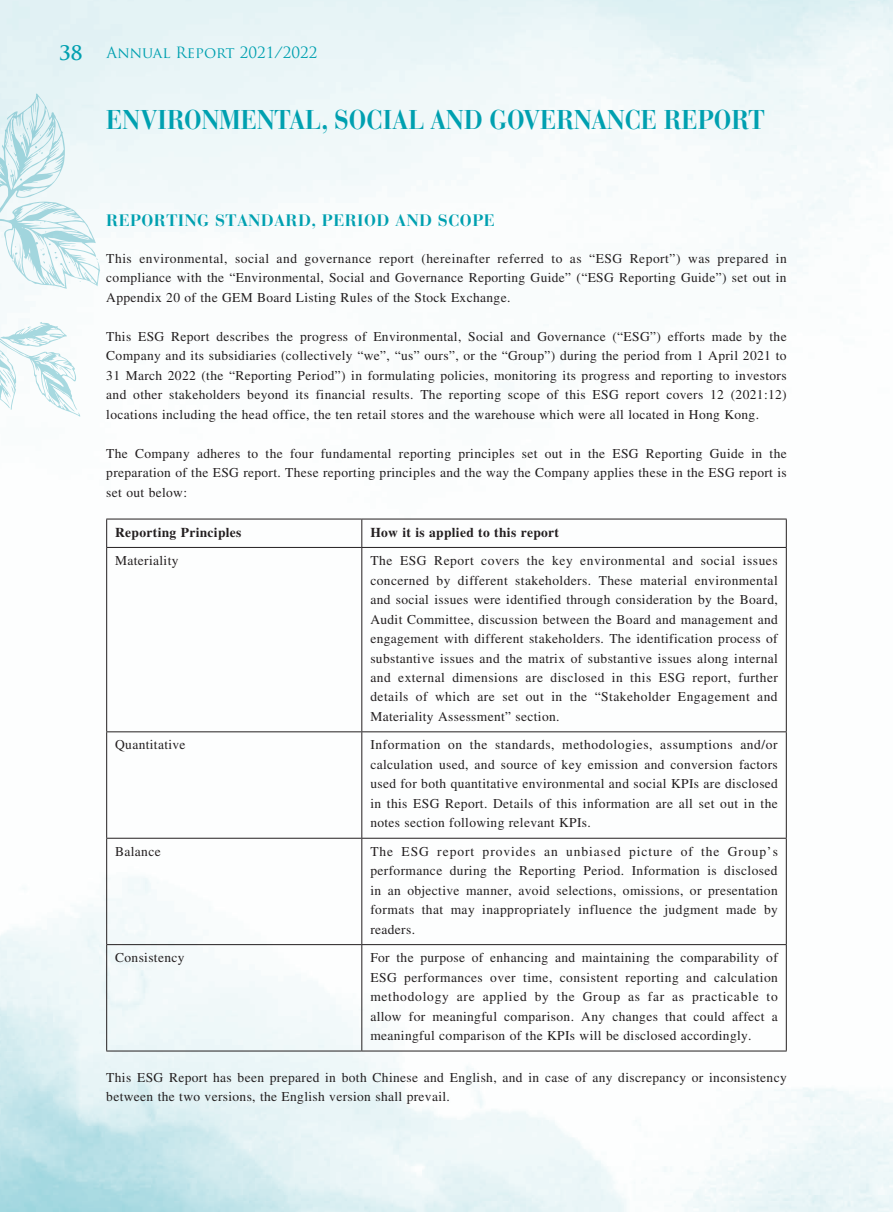
<style>
.page{position:relative;width:893px;height:1212px;background:#fff}
.page>*{position:absolute;margin:0;border:0;box-sizing:border-box;transform-origin:0 0}
.t1{font:700 27px "Bauer Bodoni Std";color:#00a0b0;scale:.9 1}
.t2{font:700 19.5px "Trajan Pro";color:#00a0b0}
.t3{font:700 16.5px "Bauer Bodoni Std";letter-spacing:.03em;color:#00a0b0}
.t4{font:15.15px "Trajan Pro";color:#00a0b0}
.t5{font:13.5px/19.5px "Times LT Std";letter-spacing:.025em;color:#231f20;text-align:justify}
.t6{font:700 13.5px "Times LT Std";letter-spacing:.025em;color:#231f20}
</style>
<div class="page">
<svg style="left:0;top:322px;width:80px;height:95px"></svg>
<svg style="left:0;top:94px;width:100px;height:195px"></svg>
<hr style="left:106px;top:519px;width:256px;height:1px;background:#231f20">
<svg style="left:106px;top:519px;width:1px;height:28px"></svg>
<hr style="left:362px;top:519px;width:425px;height:1px;background:#231f20">
<svg style="left:361px;top:519px;width:1px;height:28px"></svg>
<svg style="left:786px;top:519px;width:1px;height:28px"></svg>
<hr style="left:106px;top:547px;width:256px;height:1px;background:#231f20">
<hr style="left:106px;top:548px;width:1px;height:183px;background:#231f20">
<hr style="left:362px;top:547px;width:425px;height:1px;background:#231f20">
<hr style="left:361px;top:548px;width:1px;height:183px;background:#231f20">
<hr style="left:786px;top:548px;width:1px;height:183px;background:#231f20">
<hr style="left:106px;top:731px;width:256px;height:1px;background:#231f20">
<hr style="left:106px;top:732px;width:1px;height:106px;background:#231f20">
<hr style="left:362px;top:731px;width:425px;height:1px;background:#231f20">
<hr style="left:361px;top:732px;width:1px;height:106px;background:#231f20">
<hr style="left:786px;top:732px;width:1px;height:106px;background:#231f20">
<hr style="left:106px;top:838px;width:256px;height:1px;background:#231f20">
<hr style="left:106px;top:838px;width:1px;height:106px;background:#231f20">
<hr style="left:362px;top:838px;width:425px;height:1px;background:#231f20">
<hr style="left:361px;top:838px;width:1px;height:106px;background:#231f20">
<hr style="left:786px;top:838px;width:1px;height:106px;background:#231f20">
<hr style="left:106px;top:944px;width:256px;height:1px;background:#231f20">
<hr style="left:106px;top:945px;width:1px;height:105px;background:#231f20">
<hr style="left:362px;top:944px;width:425px;height:1px;background:#231f20">
<hr style="left:361px;top:945px;width:1px;height:105px;background:#231f20">
<hr style="left:786px;top:945px;width:1px;height:105px;background:#231f20">
<hr style="left:106px;top:1050px;width:256px;height:1px;background:#231f20">
<hr style="left:362px;top:1050px;width:425px;height:1px;background:#231f20">
<h2 class="t2" style="left:59px;top:40px;width:25px">38</h2>
<p class="t4" style="left:106px;top:43px;width:213px">Annual Report 2021/2022</p>
<h1 class="t1" style="left:106px;top:103px;width:733px">ENVIRONMENTAL, SOCIAL AND GOVERNANCE REPORT</h1>
<p class="t3" style="left:106px;top:211px;width:390px">REPORTING STANDARD, PERIOD AND SCOPE</p>
<p class="t5" style="left:106px;top:248px;width:682px">This environmental, social and governance report (hereinafter referred to as “ESG Report”) was prepared in compliance with the “Environmental, Social and Governance Reporting Guide” (“ESG Reporting Guide”) set out in Appendix 20 of the GEM Board Listing Rules of the Stock Exchange.</p>
<p class="t5" style="left:106px;top:326px;width:682px">This ESG Report describes the progress of Environmental, Social and Governance (“ESG”) efforts made by the Company and its subsidiaries (collectively “we”, “us” ours”, or the “Group”) during the period from 1 April 2021 to 31 March 2022 (the “Reporting Period”) in formulating policies, monitoring its progress and reporting to investors and other stakeholders beyond its financial results. The reporting scope of this ESG report covers 12 (2021:12) locations including the head office, the ten retail stores and the warehouse which were all located in Hong Kong.</p>
<p class="t5" style="left:106px;top:443px;width:682px">The Company adheres to the four fundamental reporting principles set out in the ESG Reporting Guide in the preparation of the ESG report. These reporting principles and the way the Company applies these in the ESG report is set out below:</p>
<p class="t6" style="left:115px;top:524px;width:128px">Reporting Principles</p>
<p class="t6" style="left:370px;top:524px;width:190px">How it is applied to this report</p>
<p class="t5" style="left:115px;top:551px;width:65px">Materiality</p>
<p class="t5" style="left:370px;top:551px;width:409px">The ESG Report covers the key environmental and social issues concerned by different stakeholders. These material environmental and social issues were identified through consideration by the Board, Audit Committee, discussion between the Board and management and engagement with different stakeholders. The identification process of substantive issues and the matrix of substantive issues along internal and external dimensions are disclosed in this ESG report, further details of which are set out in the “Stakeholder Engagement and Materiality Assessment” section.</p>
<p class="t5" style="left:115px;top:735px;width:72px">Quantitative</p>
<p class="t5" style="left:370px;top:735px;width:409px">Information on the standards, methodologies, assumptions and/or calculation used, and source of key emission and conversion factors used for both quantitative environmental and social KPIs are disclosed in this ESG Report. Details of this information are all set out in the notes section following relevant KPIs.</p>
<p class="t5" style="left:115px;top:841px;width:47px">Balance</p>
<p class="t5" style="left:370px;top:841px;width:409px">The ESG report provides an unbiased picture of the Group’s performance during the Reporting Period. Information is disclosed in an objective manner, avoid selections, omissions, or presentation formats that may inappropriately influence the judgment made by readers.</p>
<p class="t5" style="left:115px;top:948px;width:71px">Consistency</p>
<p class="t5" style="left:370px;top:948px;width:409px">For the purpose of enhancing and maintaining the comparability of ESG performances over time, consistent reporting and calculation methodology are applied by the Group as far as practicable to allow for meaningful comparison. Any changes that could affect a meaningful comparison of the KPIs will be disclosed accordingly.</p>
<p class="t5" style="left:106px;top:1067px;width:682px">This ESG Report has been prepared in both Chinese and English, and in case of any discrepancy or inconsistency between the two versions, the English version shall prevail.</p>
</div>
